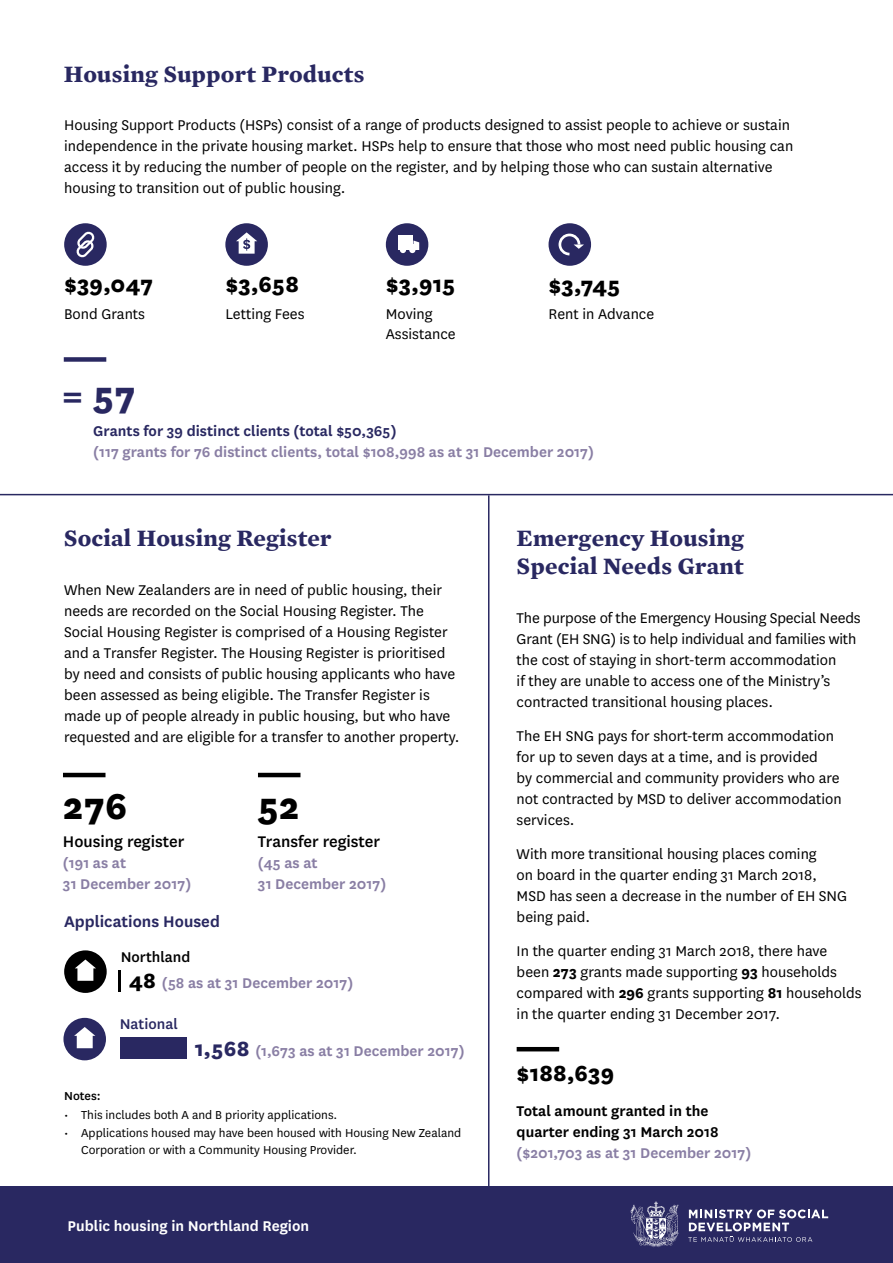
<style>
.page{position:relative;width:893px;height:1263px;background:#fff}
.page>*{position:absolute;margin:0;border:0;box-sizing:border-box;transform-origin:0 0}
.t1{font:800 42px "National";color:#000}
.t2{font:800 42px "National";color:#292861}
.t3{font:800 25.5px "National";letter-spacing:.01em;color:#000}
.t4{font:700 24px/28.8px "Mercury Text G1";letter-spacing:.01em;color:#292861}
.t5{font:500 18px "National";color:#000}
.t6{font:600 18px "National";color:#292861}
.t7{font:16.5px/21px "National";color:#000}
.t8{font:600 16.5px/21px "National";color:#897ea4}
.t9{font:600 16.5px/21px "National";color:#000}
.t10{font:600 16.5px "National";color:#292861}
.t11{font:600 16.5px "National";color:#fff}
.t12{font:500 16.5px "National";color:#292861}
.t13{font:13.5px/16.5px "National";color:#000}
.t14{font:500 13.5px "National";color:#000}
.s1{font-weight:500;color:#000}
.s2{font-weight:800;font-size:24px;color:#000}
.s3{font-weight:800;font-size:24px;color:#292861}
.s4{font-weight:700}
</style>
<div class="page">
<div style="left:0;top:1186px;width:893px;height:77px;background:#292861"></div>
<svg style="left:631px;top:1202px;width:48px;height:45px"></svg>
<svg style="left:688px;top:1209px;width:140px;height:33px"></svg>
<div style="left:64px;top:357px;width:42px;height:5px;background:#292861"></div>
<hr style="left:517px;top:1047px;width:42px;height:4px;background:#000">
<hr style="left:63px;top:773px;width:42px;height:4px;background:#000">
<hr style="left:258px;top:773px;width:42px;height:4px;background:#000">
<hr style="left:0;top:494px;width:893px;height:1px;background:#292861">
<div style="left:64px;top:223px;width:43px;height:43px;background:#292861;border-radius:50%"></div>
<svg style="left:77px;top:231px;width:18px;height:27px"></svg>
<div style="left:225px;top:223px;width:43px;height:43px;background:#292861;border-radius:50%"></div>
<svg style="left:236px;top:232px;width:21px;height:22px"></svg>
<div style="left:386px;top:223px;width:42px;height:43px;background:#292861;border-radius:50%"></div>
<div style="left:398px;top:236px;width:14px;height:14px;background:#fff"></div>
<svg style="left:400px;top:240px;width:19px;height:13px"></svg>
<hr style="left:119px;top:970px;width:2px;height:21px;background:#000">
<div style="left:64px;top:950px;width:43px;height:43px;background:#000;border-radius:50%"></div>
<svg style="left:75px;top:959px;width:21px;height:22px"></svg>
<div style="left:549px;top:223px;width:42px;height:43px;background:#292861;border-radius:50%"></div>
<svg style="left:558px;top:233px;width:26px;height:23px"></svg>
<div style="left:63px;top:1018px;width:43px;height:42px;background:#292861;border-radius:50%"></div>
<svg style="left:74px;top:1027px;width:21px;height:21px"></svg>
<div style="left:120px;top:1037px;width:66px;height:22px;background:#292861"></div>
<hr style="left:488px;top:495px;width:1px;height:720px;background:#292861">
<h3 class="t4" style="left:64px;top:59px;width:302px">Housing Support Products</h3>
<p class="t7" style="left:64px;top:114px;width:731px">Housing Support Products (HSPs) consist of a range of products designed to assist people to achieve or sustain independence in the private housing market. HSPs help to ensure that those who most need public housing can access it by reducing the number of people on the register, and by helping those who can sustain alternative housing to transition out of public housing.</p>
<h2 class="t3" style="left:64px;top:266px;width:91px">$39,047</h2>
<p class="t7" style="left:64px;top:303px;width:82px">Bond Grants</p>
<h2 class="t3" style="left:225px;top:266px;width:75px">$3,658</h2>
<p class="t7" style="left:225px;top:303px;width:81px">Letting Fees</p>
<h2 class="t3" style="left:386px;top:266px;width:71px">$3,915</h2>
<p class="t7" style="left:386px;top:304px;width:71px;line-height:19.5px">Moving<br>Assistance</p>
<h2 class="t3" style="left:549px;top:267px;width:73px">$3,745</h2>
<p class="t7" style="left:549px;top:303px;width:107px">Rent in Advance</p>
<h1 class="t2" style="left:62px;top:365px;width:75px">= 57</h1>
<p class="t10" style="left:93px;top:420px;width:305px">Grants for 39 distinct clients (total $50,365)</p>
<p class="t8" style="left:93px;top:441px;width:502px">(117 grants for 76 distinct clients, total $108,998 as at 31 December 2017)</p>
<h3 class="t4" style="left:64px;top:523px;width:269px">Social Housing Register</h3>
<p class="t7" style="left:64px;top:579px;width:397px">When New Zealanders are in need of public housing, their needs are recorded on the Social Housing Register. The Social Housing Register is comprised of a Housing Register and a Transfer Register. The Housing Register is prioritised by need and consists of public housing applicants who have been assessed as being eligible. The Transfer Register is made up of people already in public housing, but who have requested and are eligible for a transfer to another property.</p>
<h1 class="t1" style="left:63px;top:776px;width:66px">276</h1>
<p class="t5" style="left:63px;top:829px;width:123px">Housing register</p>
<p class="t8" style="left:63px;top:852px;width:130px">(191 as at<br>31 December 2017)</p>
<h1 class="t1" style="left:258px;top:776px;width:43px">52</h1>
<p class="t5" style="left:258px;top:829px;width:124px">Transfer register</p>
<p class="t8" style="left:258px;top:852px;width:130px">(45 as at<br>31 December 2017)</p>
<p class="t6" style="left:64px;top:908px;width:157px">Applications Housed</p>
<p class="t8" style="left:129px;top:942px;width:226px;line-height:26.2px;text-indent:-8px"><span class="s1">Northland<br></span><span class="s2">48</span> (58 as at 31 December 2017)</p>
<p class="t12" style="left:120px;top:1013px;width:60px">National</p>
<p class="t8" style="left:195px;top:1039px;width:271px"><span class="s3">1,568</span> (1,673 as at 31 December 2017)</p>
<p class="t14" style="left:64px;top:1087px;width:38px">Notes:</p>
<p class="t13" style="left:64px;top:1106px;width:275px">• This includes both A and B priority applications.</p>
<p class="t13" style="left:81px;top:1124px;width:382px;text-indent:-17px">• Applications housed may have been housed with Housing New Zealand<br>Corporation or with a Community Housing Provider.</p>
<p class="t11" style="left:68px;top:1214px;width:243px">Public housing in Northland Region</p>
<h3 class="t4" style="left:517px;top:523px;width:229px">Emergency Housing<br>Special Needs Grant</h3>
<p class="t7" style="left:517px;top:607px;width:346px">The purpose of the Emergency Housing Special Needs Grant (EH SNG) is to help individual and families with the cost of staying in short-term accommodation<br>if they are unable to access one of the Ministry’s contracted transitional housing places.</p>
<p class="t7" style="left:517px;top:725px;width:327px">The EH SNG pays for short-term accommodation for up to seven days at a time, and is provided<br>by commercial and community providers who are not contracted by MSD to deliver accommodation services.</p>
<p class="t7" style="left:517px;top:843px;width:332px">With more transitional housing places coming<br>on board in the quarter ending 31 March 2018, MSD has seen a decrease in the number of EH SNG being paid.</p>
<p class="t7" style="left:517px;top:939px;width:346px">In the quarter ending 31 March 2018, there have been <span class="s4">273</span> grants made supporting <span class="s4">93</span> households compared with <span class="s4">296</span> grants supporting <span class="s4">81</span> households in the quarter ending 31 December 2017.</p>
<h2 class="t3" style="left:517px;top:1055px;width:99px">$188,639</h2>
<p class="t9" style="left:517px;top:1100px;width:203px">Total amount granted in the quarter ending 31 March 2018</p>
<p class="t8" style="left:517px;top:1142px;width:236px">($201,703 as at 31 December 2017)</p>
</div>
